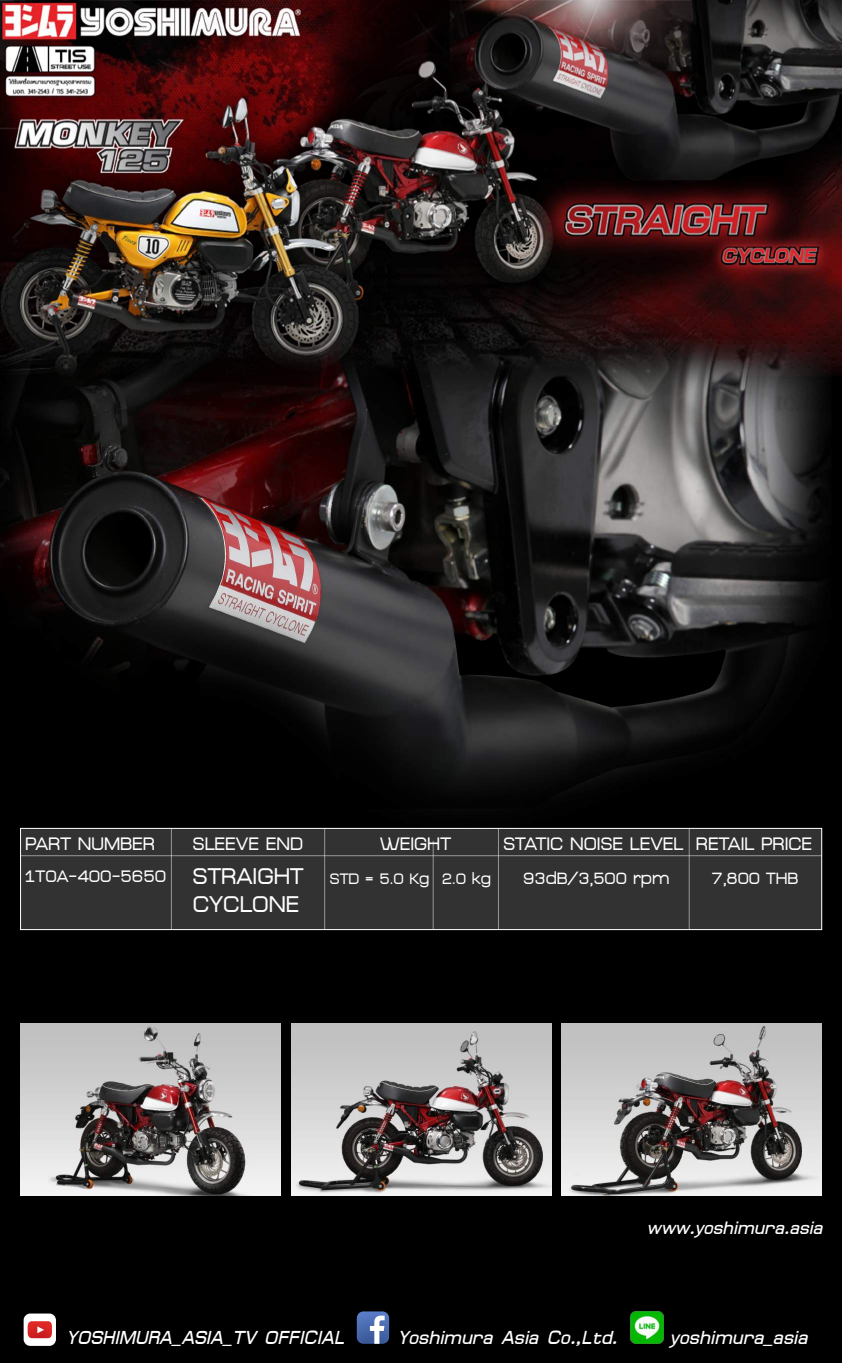
<style>
.page{position:relative;width:842px;height:1363px;background:#fff}
.page>*{position:absolute;margin:0;border:0;box-sizing:border-box;transform-origin:0 0}
.t1{font:31.6px "DB Ramintra X";color:#fff}
.t2{font:italic 25.4px "DS Pree Cha Bold";color:#fff}
.t3{font:25.1px "DB Ramintra X";color:#fff}
.t4{font:italic 24.2px "DS Pree Cha Bold";color:#fff}
.t5{font:22.6px "DB Ramintra X";color:#fff}
.t6{font:21px "DB Ramintra X";color:#fff}
.s1{font-size:23.1px}
.s2{font-size:31.6px}
</style>
<div class="page">
<img style="left:0;top:0;width:842px;height:1038px">
<div style="left:0;top:1038px;width:842px;height:324px;background:#000"></div>
<div style="left:20px;top:828px;width:802px;height:102px;background:#323232"></div>
<div style="left:20px;top:828px;width:802px;height:102px;border:1px solid #fff"></div>
<hr style="left:171px;top:828px;width:1px;height:101px;background:#fff">
<hr style="left:21px;top:855px;width:801px;height:1px;background:#fff">
<hr style="left:324px;top:828px;width:1px;height:101px;background:#fff">
<hr style="left:498px;top:828px;width:1px;height:101px;background:#fff">
<hr style="left:433px;top:841px;width:1px;height:88px;background:#fff">
<hr style="left:689px;top:828px;width:1px;height:101px;background:#fff">
<div style="left:24px;top:1313px;width:32px;height:32px;background:#fff;border-radius:7px"></div>
<svg style="left:28px;top:1321px;width:24px;height:17px"></svg>
<svg style="left:357px;top:1311px;width:32px;height:32px"></svg>
<img style="left:630px;top:1311px;width:34px;height:33px">
<img style="left:291px;top:1023px;width:260px;height:172px">
<img style="left:21px;top:1023px;width:260px;height:172px">
<img style="left:562px;top:1023px;width:260px;height:172px">
<p class="t3" style="left:25px;top:830px;width:131px">PART NUMBER</p>
<p class="t3" style="left:193px;top:830px;width:112px">SLEEVE END</p>
<p class="t3" style="left:380px;top:830px;width:72px">WEIGHT</p>
<p class="t3" style="left:503px;top:830px;width:310px">STATIC NOISE LEVEL RETAIL PRICE</p>
<p class="t6" style="left:24px;top:868px;width:468px"><span class="s1">1T0A-400-5650</span> <span class="s2">STRAIGHT</span> STD = 5.0 Kg 2.0 kg</p>
<p class="t5" style="left:523px;top:867px;width:148px">93dB/3,500 rpm</p>
<p class="t5" style="left:711px;top:866px;width:88px">7,800 THB</p>
<p class="t1" style="left:193px;top:887px;width:108px">CYCLONE</p>
<p class="t4" style="left:647px;top:1214px;width:177px">www.yoshimura.asia</p>
<p class="t2" style="left:67px;top:1323px;width:280px">YOSHIMURA_ASIA_TV OFFICIAL</p>
<p class="t2" style="left:398px;top:1323px;width:221px">Yoshimura Asia Co.,Ltd.</p>
<p class="t2" style="left:670px;top:1323px;width:139px">yoshimura_asia</p>
</div>
